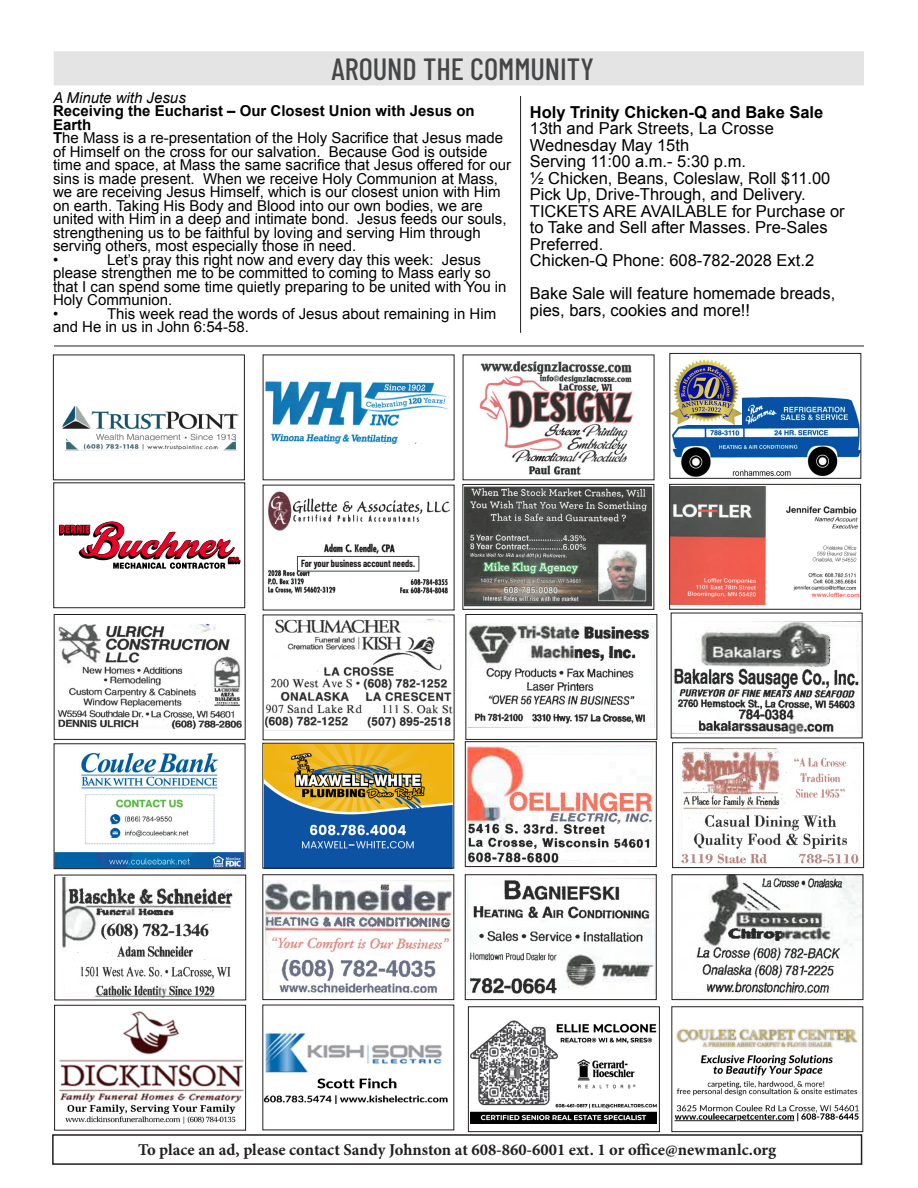
<style>
.page{position:relative;width:918px;height:1188px;background:#fff}
.page>*{position:absolute;margin:0;border:0;box-sizing:border-box;transform-origin:0 0}
.t1{font:500 30.6px "Barlow Condensed";color:#454647}
.t2{font:16.5px/16.5px "Arial";color:#000}
.t3{font:700 16.5px "Minion Pro";color:#231f20}
.t4{font:700 16.5px "Arial";color:#000}
.t5{font:15px/13.5px "Arial";color:#000}
.t6{font:700 15px/13.5px "Arial";color:#000}
.t7{font:italic 15px "Arial";color:#000}
.t8{font:700 10.05px "Barlow Condensed";color:#231f20;scale:.93 1}
.s1{font-weight:700}
</style>
<div class="page">
<img style="left:56px;top:625px;width:186px;height:104px">
<img style="left:266px;top:620px;width:186px;height:108px">
<div style="left:264px;top:618px;width:192px;height:113px;border:1px solid #fff"></div>
<img style="left:62px;top:878px;width:171px;height:119px">
<div style="left:60px;top:876px;width:187px;height:123px;border:1px solid #fff"></div>
<img style="left:680px;top:748px;width:179px;height:117px">
<img style="left:696px;top:876px;width:165px;height:118px">
<div style="left:673px;top:873px;width:191px;height:127px;border:2px solid #fff"></div>
<img style="left:466px;top:489px;width:184px;height:115px">
<div style="left:464px;top:487px;width:188px;height:119px;border:1px solid #454647"></div>
<img style="left:674px;top:623px;width:185px;height:109px">
<div style="left:670px;top:620px;width:193px;height:115px;border:2px solid #fff"></div>
<img style="left:468px;top:879px;width:187px;height:115px">
<div style="left:466px;top:877px;width:191px;height:119px;border:1px solid #fff"></div>
<img style="left:468px;top:624px;width:185px;height:103px">
<div style="left:466px;top:622px;width:189px;height:107px;border:1px solid #fff"></div>
<img style="left:266px;top:881px;width:185px;height:111px">
<div style="left:264px;top:879px;width:189px;height:115px;border:1px solid #fff"></div>
<img style="left:56px;top:752px;width:187px;height:115px">
<div style="left:53px;top:748px;width:193px;height:122px;border:1px solid #fff"></div>
<img style="left:67px;top:442px;width:168px;height:7px">
<div style="left:65px;top:402px;width:172px;height:49px;border:1px solid #fff"></div>
<svg style="left:85px;top:442px;width:127px;height:1px"></svg>
<div style="left:61px;top:404px;width:172px;height:32px;background:#fff"></div>
<img style="left:63px;top:407px;width:174px;height:33px">
<img style="left:467px;top:746px;width:186px;height:117px">
<img style="left:265px;top:381px;width:184px;height:63px">
<div style="left:52px;top:1134px;width:810px;height:31px;border:2px solid #231f20"></div>
<img style="left:671px;top:487px;width:188px;height:118px">
<img style="left:672px;top:389px;width:190px;height:90px">
<img style="left:671px;top:359px;width:71px;height:65px">
<div style="left:669px;top:353px;width:192px;height:126px;border:1px solid #231f20"></div>
<svg style="left:60px;top:522px;width:179px;height:47px"></svg>
<div style="left:53px;top:482px;width:192px;height:126px;border:1px solid #231f20"></div>
<div style="left:53px;top:355px;width:192px;height:125px;border:1px solid #231f20"></div>
<img style="left:479px;top:361px;width:154px;height:114px">
<img style="left:672px;top:1028px;width:190px;height:105px">
<hr style="left:54px;top:346px;width:810px;height:1px;background:#231f20">
<div style="left:54px;top:52px;width:809px;height:33px;background:#e5e4e4"></div>
<img style="left:59px;top:1011px;width:184px;height:113px">
<img style="left:470px;top:1020px;width:187px;height:103px">
<hr style="left:520px;top:96px;width:1px;height:237px;background:#231f20">
<div style="left:54px;top:614px;width:192px;height:126px;border:1px solid #231f20"></div>
<div style="left:54px;top:743px;width:191px;height:126px;border:1px solid #231f20"></div>
<img style="left:267px;top:490px;width:183px;height:104px">
<div style="left:265px;top:483px;width:187px;height:119px;border:1px solid #fff"></div>
<div style="left:297px;top:556px;width:122px;height:16px;border:1px solid #454647"></div>
<img style="left:264px;top:745px;width:188px;height:124px">
<div style="left:262px;top:742px;width:192px;height:129px;border:1px solid #fff"></div>
<div style="left:262px;top:743px;width:192px;height:125px;border:1px solid #231f20"></div>
<div style="left:262px;top:874px;width:192px;height:126px;border:1px solid #231f20"></div>
<img style="left:264px;top:1033px;width:184px;height:71px">
<div style="left:54px;top:875px;width:192px;height:125px;border:1px solid #231f20"></div>
<div style="left:54px;top:1005px;width:192px;height:126px;border:1px solid #231f20"></div>
<div style="left:465px;top:741px;width:192px;height:126px;border:1px solid #231f20"></div>
<div style="left:465px;top:614px;width:192px;height:126px;border:1px solid #231f20"></div>
<div style="left:465px;top:874px;width:192px;height:126px;border:1px solid #231f20"></div>
<div style="left:468px;top:1006px;width:192px;height:126px;border:1px solid #231f20"></div>
<div style="left:672px;top:874px;width:191px;height:126px;border:1px solid #231f20"></div>
<div style="left:672px;top:742px;width:192px;height:126px;border:1px solid #231f20"></div>
<div style="left:462px;top:484px;width:192px;height:126px;border:1px solid #231f20"></div>
<div style="left:669px;top:484px;width:192px;height:126px;border:1px solid #231f20"></div>
<div style="left:671px;top:1006px;width:192px;height:126px;border:1px solid #231f20"></div>
<p class="t1" style="left:332px;top:47px;width:264px">AROUND THE COMMUNITY</p>
<p class="t7" style="left:53px;top:88px;width:134px">A Minute with Jesus</p>
<p class="t6" style="left:53px;top:105px;width:423px">Receiving the Eucharist – Our Closest Union with Jesus on<br>Earth</p>
<p class="t5" style="left:53px;top:131px;width:460px"><span class="s1">T</span>he Mass is a re-presentation of the Holy Sacrifice that Jesus made of Himself on the cross for our salvation. Because God is outside time and space, at Mass the same sacrifice that Jesus offered for our sins is made present. When we receive Holy Communion at Mass, we are receiving Jesus Himself, which is our closest union with Him on earth. Taking His Body and Blood into our own bodies, we are united with Him in a deep and intimate bond. Jesus feeds our souls, strengthening us to be faithful by loving and serving Him through serving others, most especially those in need.</p>
<p class="t5" style="left:53px;top:253px;width:7px">•</p>
<p class="t5" style="left:53px;top:253px;width:455px;text-indent:54px">Let’s pray this right now and every day this week: Jesus please strengthen me to be committed to coming to Mass early so that I can spend some time quietly preparing to be united with You in Holy Communion.</p>
<p class="t5" style="left:53px;top:307px;width:7px">•</p>
<p class="t5" style="left:53px;top:307px;width:445px;text-indent:54px">This week read the words of Jesus about remaining in Him and He in us in John 6:54-58.</p>
<p class="t4" style="left:530px;top:101px;width:295px">Holy Trinity Chicken-Q and Bake Sale</p>
<p class="t2" style="left:530px;top:121px;width:245px">13th and Park Streets, La Crosse</p>
<p class="t2" style="left:530px;top:137px;width:161px">Wednesday May 15th</p>
<p class="t2" style="left:530px;top:154px;width:218px">Serving 11:00 a.m.- 5:30 p.m.</p>
<p class="t2" style="left:530px;top:170px;width:302px">½ Chicken, Beans, Coleslaw, Roll $11.00</p>
<p class="t2" style="left:530px;top:187px;width:277px">Pick Up, Drive-Through, and Delivery.</p>
<p class="t2" style="left:530px;top:203px;width:316px">TICKETS ARE AVAILABLE for Purchase or to Take and Sell after Masses. Pre-Sales<br>Preferred.</p>
<p class="t2" style="left:530px;top:253px;width:286px">Chicken-Q Phone: 608-782-2028 Ext.2</p>
<p class="t2" style="left:530px;top:286px;width:307px">Bake Sale will feature homemade breads, pies, bars, cookies and more!!</p>
<p class="t8" style="left:301px;top:556px;width:124px">For your business account needs.</p>
<p class="t3" style="left:138px;top:1138px;width:640px">To place an ad, please contact Sandy Johnston at 608-860-6001 ext. 1 or office@newmanlc.org</p>
</div>
